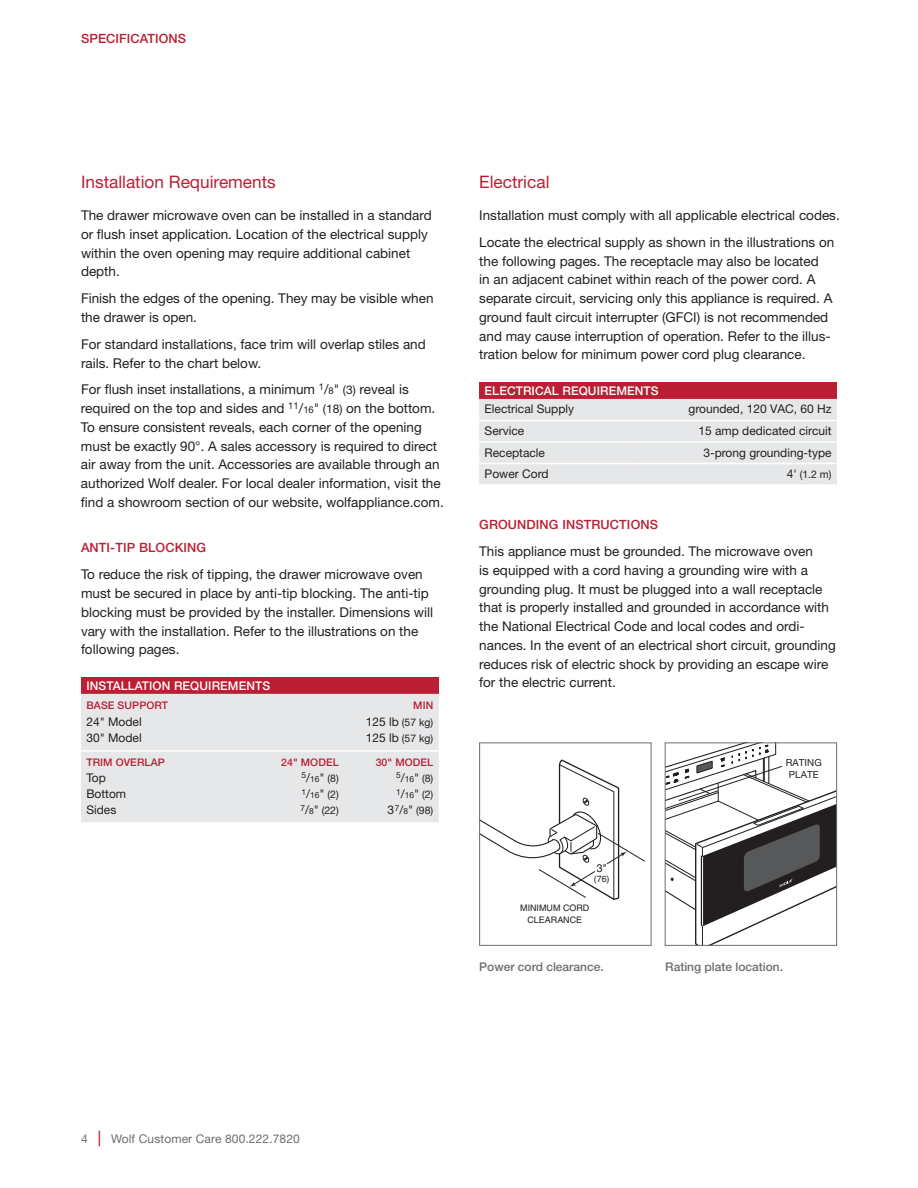
<style>
.page{position:relative;width:918px;height:1188px;background:#fff}
.page>*{position:absolute;margin:0;border:0;box-sizing:border-box;transform-origin:0 0}
.t1{font:17.25px "Helvetica Neue LT Std";color:#ba1f33}
.t2{font:13.5px/18.8px "Helvetica Neue LT Std";color:#231f20}
.t3{font:500 12.75px "Helvetica Neue LT Std";letter-spacing:.01em;color:#ba1f33}
.t4{font:12px "Helvetica Neue LT Std";color:#231f20}
.t5{font:500 12px "Helvetica Neue LT Std";letter-spacing:.01em;color:#fff}
.t6{font:500 12px "Helvetica Neue LT Std";color:#6c6d70}
.t7{font:12px "Helvetica Neue LT Std";letter-spacing:.01em;color:#6c6d70}
.t8{font:11.1px "Helvetica";color:#231f20}
.t9{font:10.5px "Helvetica Neue LT Std";color:#231f20}
.t10{font:500 10.5px "Helvetica Neue LT Std";letter-spacing:.01em;color:#ba1f33}
.t11{font:9.75px/12px "Helvetica Neue LT Std";letter-spacing:.01em;color:#231f20;text-align:center}
.t12{font:9px/11.1px "Helvetica";color:#231f20;text-align:center}
.t13{font:8.4px "Helvetica Neue LT Std";color:#231f20}
.s1{font-size:9.45px}
.s2{font-size:12px}
.s3{font-size:10.5px}
.s4{font-size:8.4px}
.s5{font-weight:500;font-size:15.6px;color:#ba1f33}
</style>
<div class="page">
<div style="left:479px;top:382px;width:358px;height:17px;background:#ba1f33"></div>
<div style="left:479px;top:399px;width:358px;height:85px;background:#e6e7e9"></div>
<hr style="left:479px;top:420px;width:155px;height:1px;background:#fff">
<hr style="left:634px;top:420px;width:203px;height:1px;background:#fff">
<hr style="left:479px;top:441px;width:155px;height:2px;background:#fff">
<hr style="left:634px;top:441px;width:203px;height:2px;background:#fff">
<hr style="left:479px;top:463px;width:155px;height:1px;background:#fff">
<hr style="left:634px;top:463px;width:203px;height:1px;background:#fff">
<div style="left:81px;top:677px;width:358px;height:17px;background:#ba1f33"></div>
<div style="left:81px;top:694px;width:358px;height:128px;background:#e6e7e9"></div>
<hr style="left:81px;top:750px;width:155px;height:2px;background:#fff">
<hr style="left:236px;top:750px;width:108px;height:2px;background:#fff">
<hr style="left:344px;top:750px;width:95px;height:2px;background:#fff">
<svg style="left:481px;top:760px;width:164px;height:140px"></svg>
<div style="left:479px;top:742px;width:172px;height:204px;border:1px solid #6c6d70"></div>
<svg style="left:667px;top:744px;width:168px;height:200px"></svg>
<div style="left:665px;top:742px;width:172px;height:204px;border:1px solid #6c6d70"></div>
<p class="t3" style="left:81px;top:31px;width:107px">SPECIFICATIONS</p>
<p class="t1" style="left:81px;top:171px;width:196px">Installation Requirements</p>
<p class="t2" style="left:81px;top:206px;width:352px">The drawer microwave oven can be installed in a standard or flush inset application. Location of the electrical supply within the oven opening may require additional cabinet depth.</p>
<p class="t2" style="left:81px;top:289px;width:354px">Finish the edges of the opening. They may be visible when the drawer is open.</p>
<p class="t2" style="left:81px;top:334px;width:346px">For standard installations, face trim will overlap stiles and rails. Refer to the chart below.</p>
<p class="t2" style="left:81px;top:380px;width:364px">For flush inset installations, a minimum <sup>1</sup>/<span class="s1">8</span>" <span class="s2">(3)</span> reveal is required on the top and sides and <sup>11</sup>/<span class="s1">16</span>" <span class="s2">(18)</span> on the bottom.<br>To ensure consistent reveals, each corner of the opening must be exactly 90°. A sales accessory is required to direct air away from the unit. Accessories are available through an authorized Wolf dealer. For local dealer information, visit the find a showroom section of our website, wolfappliance.com.</p>
<p class="t3" style="left:81px;top:540px;width:127px">ANTI-TIP BLOCKING</p>
<p class="t2" style="left:81px;top:565px;width:354px">To reduce the risk of tipping, the drawer microwave oven must be secured in place by anti-tip blocking. The anti-tip blocking must be provided by the installer. Dimensions will vary with the installation. Refer to the illustrations on the following pages.</p>
<p class="t5" style="left:86px;top:678px;width:185px">INSTALLATION REQUIREMENTS</p>
<p class="t10" style="left:86px;top:699px;width:83px">BASE SUPPORT</p>
<p class="t10" style="left:413px;top:699px;width:22px">MIN</p>
<p class="t4" style="left:86px;top:715px;width:57px">24" Model</p>
<p class="t9" style="left:366px;top:716px;width:69px"><span class="s2">125 lb</span> (57 kg)</p>
<p class="t4" style="left:86px;top:731px;width:57px">30" Model</p>
<p class="t9" style="left:366px;top:732px;width:69px"><span class="s2">125 lb</span> (57 kg)</p>
<p class="t10" style="left:86px;top:756px;width:80px">TRIM OVERLAP</p>
<p class="t10" style="left:281px;top:756px;width:59px">24" MODEL</p>
<p class="t10" style="left:376px;top:756px;width:59px">30" MODEL</p>
<p class="t4" style="left:86px;top:771px;width:21px">Top</p>
<p class="t13" style="left:302px;top:774px;width:39px">5<span class="s2">/</span>16<span class="s2">"</span> <span class="s3">(8)</span></p>
<p class="t13" style="left:396px;top:774px;width:39px">5<span class="s2">/</span>16<span class="s2">"</span> <span class="s3">(8)</span></p>
<p class="t4" style="left:86px;top:787px;width:41px">Bottom</p>
<p class="t13" style="left:302px;top:790px;width:39px">1<span class="s2">/</span>16<span class="s2">"</span> <span class="s3">(2)</span></p>
<p class="t13" style="left:396px;top:790px;width:39px">1<span class="s2">/</span>16<span class="s2">"</span> <span class="s3">(2)</span></p>
<p class="t4" style="left:86px;top:803px;width:31px">Sides</p>
<p class="t9" style="left:300px;top:804px;width:40px"><sup>7</sup><span class="s2">/</span><span class="s4">8</span><span class="s2">"</span> (22)</p>
<p class="t9" style="left:388px;top:804px;width:47px"><span class="s2">3</span><sup>7</sup><span class="s2">/</span><span class="s4">8</span><span class="s2">"</span> (98)</p>
<p class="t1" style="left:479px;top:171px;width:72px">Electrical</p>
<p class="t2" style="left:479px;top:202px;width:362px;line-height:26.8px">Installation must comply with all applicable electrical codes.<br>Locate the electrical supply as shown in the illustrations on</p>
<p class="t2" style="left:479px;top:251px;width:355px">the following pages. The receptacle may also be located in an adjacent cabinet within reach of the power cord. A separate circuit, servicing only this appliance is required. A ground fault circuit interrupter (GFCI) is not recommended and may cause interruption of operation. Refer to the illus&shy;tration below for minimum power cord plug clearance.</p>
<p class="t5" style="left:485px;top:383px;width:176px">ELECTRICAL REQUIREMENTS</p>
<p class="t4" style="left:485px;top:402px;width:91px">Electrical Supply</p>
<p class="t4" style="left:688px;top:402px;width:145px">grounded, 120 VAC, 60 Hz</p>
<p class="t4" style="left:485px;top:424px;width:41px">Service</p>
<p class="t4" style="left:698px;top:424px;width:135px">15 amp dedicated circuit</p>
<p class="t4" style="left:485px;top:445px;width:62px">Receptacle</p>
<p class="t4" style="left:703px;top:445px;width:130px">3-prong grounding-type</p>
<p class="t4" style="left:485px;top:467px;width:65px">Power Cord</p>
<p class="t9" style="left:787px;top:468px;width:46px"><span class="s2">4'</span> (1.2 m)</p>
<p class="t3" style="left:479px;top:517px;width:180px">GROUNDING INSTRUCTIONS</p>
<p class="t2" style="left:479px;top:542px;width:358px">This appliance must be grounded. The microwave oven<br>is equipped with a cord having a grounding wire with a grounding plug. It must be plugged into a wall receptacle that is properly installed and grounded in accordance with the National Electrical Code and local codes and ordi&shy;nances. In the event of an electrical short circuit, grounding reduces risk of electric shock by providing an escape wire for the electric current.</p>
<p class="t8" style="left:597px;top:862px;width:12px">3"</p>
<p class="t12" style="left:594px;top:873px;width:17px">(76)</p>
<p class="t11" style="left:786px;top:756px;width:38px">RATING<br>PLATE</p>
<p class="t12" style="left:520px;top:903px;width:71px">MINIMUM CORD<br>CLEARANCE</p>
<p class="t6" style="left:479px;top:959px;width:126px">Power cord clearance.</p>
<p class="t6" style="left:665px;top:959px;width:119px">Rating plate location.</p>
<p class="t7" style="left:81px;top:1131px;width:220px">4 <span class="s5">|</span> Wolf Customer Care 800.222.7820</p>
</div>
